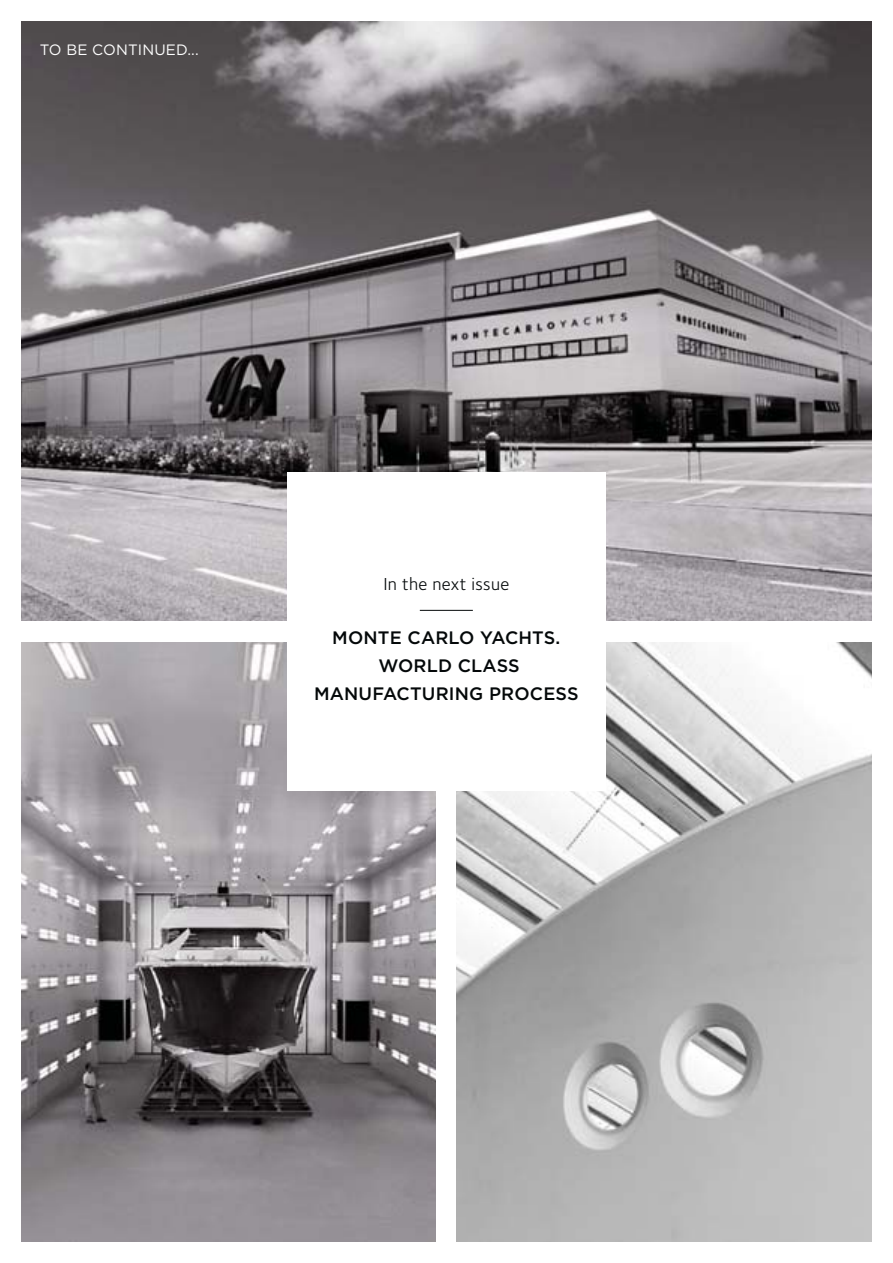
<style>
.page{position:relative;width:893px;height:1263px;background:#fff}
.page>*{position:absolute;margin:0;border:0;box-sizing:border-box;transform-origin:0 0}
.t1{font:500 18px/28.5px "Gotham";letter-spacing:.01em;color:#040809;text-align:center}
.t2{font:18px "Foundry Sterling";letter-spacing:.02em;color:#040809}
.t3{font:15px "Gotham";letter-spacing:.01em;color:#fff}
</style>
<div class="page">
<img style="left:457px;top:642px;width:414px;height:599px">
<img style="left:21px;top:642px;width:415px;height:599px">
<img style="left:21px;top:21px;width:850px;height:600px">
<div style="left:287px;top:472px;width:319px;height:319px;background:#fff"></div>
<hr style="left:420px;top:610px;width:53px;height:1px;background:#040809">
<p class="t3" style="left:40px;top:44px;width:161px">TO BE CONTINUED...</p>
<p class="t2" style="left:383px;top:577px;width:128px">In the next issue</p>
<p class="t1" style="left:314px;top:625px;width:266px">MONTE CARLO YACHTS.<br>WORLD CLASS<br>MANUFACTURING PROCESS</p>
</div>
